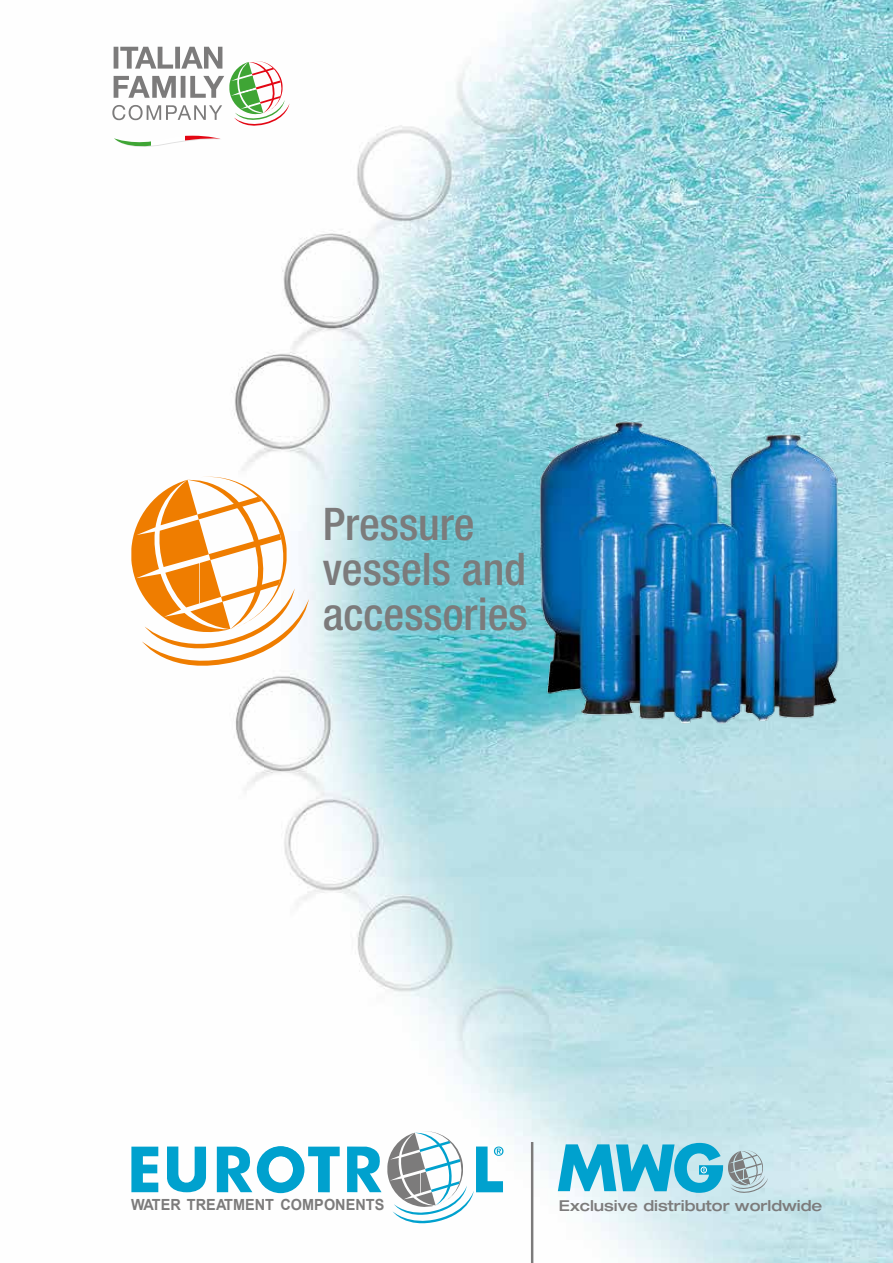
<style>
.page{position:relative;width:893px;height:1263px;background:#fff}
.page>*{position:absolute;margin:0;border:0;box-sizing:border-box;transform-origin:0 0}
.t1{font:500 condensed 45px/45px "Helvetica Neue";color:#7c7b7b}
.t2{font:700 15.3px "Arial";letter-spacing:.005em;color:#7c7b7b;scale:.94 1}
.t3{font:500 expanded 15px "Helvetica Neue";color:#7c7b7b}
</style>
<div class="page">
<img style="left:113px;top:0;width:780px;height:1263px">
<img style="left:537px;top:420px;width:306px;height:305px">
<svg style="left:131px;top:473px;width:178px;height:205px"></svg>
<svg style="left:167px;top:1146px;width:39px;height:46px"></svg>
<svg style="left:131px;top:1146px;width:27px;height:46px"></svg>
<svg style="left:217px;top:1146px;width:123px;height:47px"></svg>
<svg style="left:347px;top:1129px;width:156px;height:100px"></svg>
<svg style="left:112px;top:47px;width:177px;height:105px"></svg>
<hr style="left:531px;top:1142px;width:2px;height:121px;background:#7c7b7b">
<svg style="left:558px;top:1143px;width:210px;height:52px;background:#70c3da"></svg>
<p class="t1" style="left:323px;top:501px;width:206px">Pressure vessels and accessories</p>
<p class="t2" style="left:131px;top:1196px;width:271px">WATER TREATMENT COMPONENTS</p>
<p class="t3" style="left:559px;top:1196px;width:265px">Exclusive distributor worldwide</p>
</div>
